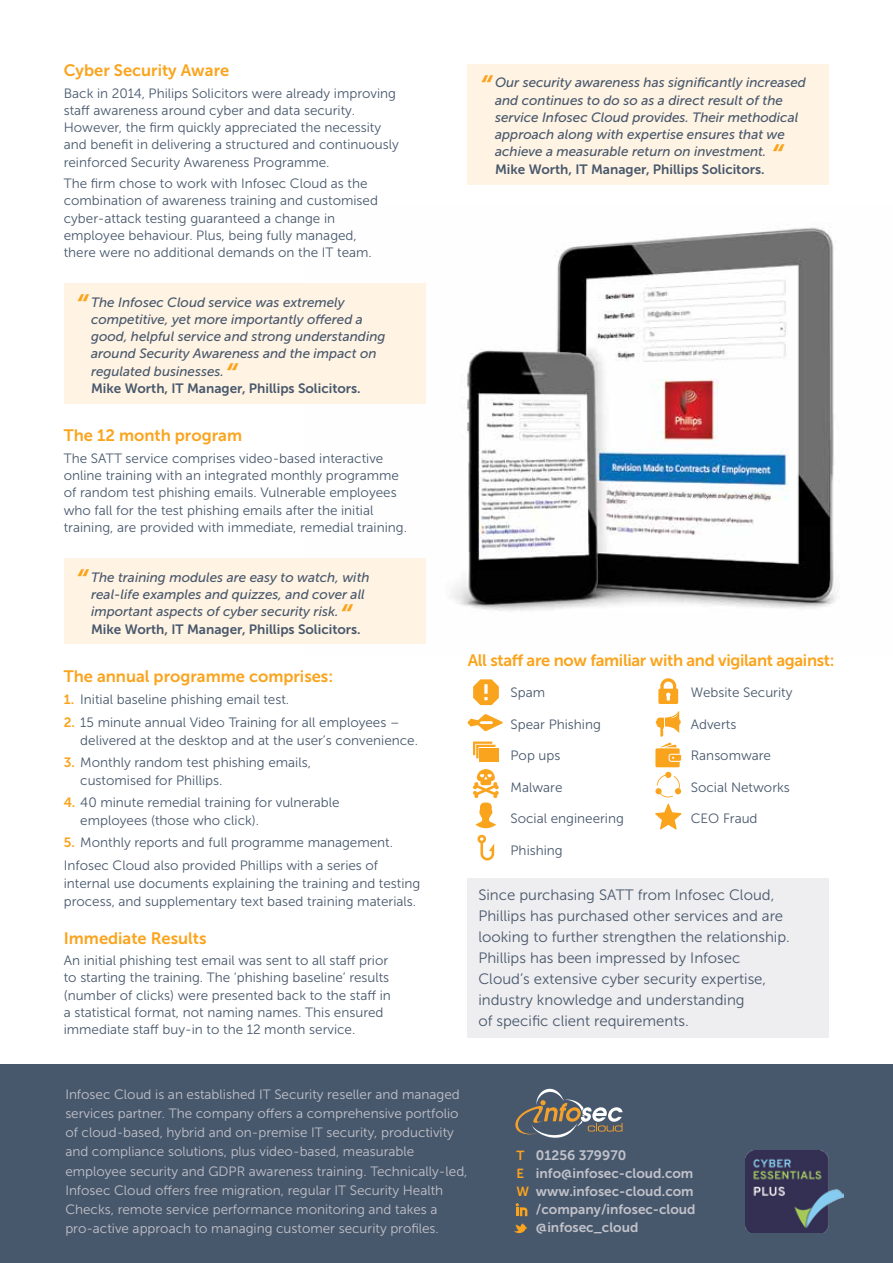
<style>
.page{position:relative;width:893px;height:1263px;background:#fff}
.page>*{position:absolute;margin:0;border:0;box-sizing:border-box;transform-origin:0 0}
.t1{font:italic 36px "Museo Sans 500";color:#faa41d}
.t2{font:16.5px "Museo Sans 700";color:#faa41d}
.t3{font:16.5px "Museo Sans 700";letter-spacing:-.02em;color:#faa41d}
.t4{font:15px/21px "Museo Sans 300";color:#48586c}
.t5{font:13.65px "Museo Sans 700";color:#c2c2ca}
.t6{font:13.5px/17.2px "Museo Sans 300";color:#48586c}
.t7{font:italic 13.5px/17.2px "Museo Sans 500";color:#48586c}
.t8{font:13.5px/19.2px "Museo Sans 300";color:#c2c2ca}
.t9{font:13.5px "Museo Sans 700";color:#48586c}
.s1{font-family:"Museo Sans 700";color:#faa41d}
.s2{font-size:13.2px;color:#faa41d}
</style>
<div class="page">
<img style="left:304px;top:227px;width:535px;height:417px">
<div style="left:468px;top:878px;width:361px;height:159px;background:#eeedef"></div>
<div style="left:64px;top:283px;width:361px;height:120px;background:#fff3e3"></div>
<div style="left:468px;top:64px;width:361px;height:120px;background:#fff3e3"></div>
<div style="left:64px;top:558px;width:361px;height:86px;background:#fff3e3"></div>
<div style="left:0;top:1064px;width:893px;height:199px;background:#48586c"></div>
<svg style="left:516px;top:1203px;width:11px;height:13px"></svg>
<svg style="left:514px;top:1223px;width:13px;height:11px"></svg>
<svg style="left:515px;top:1089px;width:108px;height:49px"></svg>
<svg style="left:468px;top:714px;width:35px;height:17px"></svg>
<svg style="left:477px;top:835px;width:17px;height:25px"></svg>
<svg style="left:473px;top:679px;width:26px;height:26px"></svg>
<div style="left:479px;top:748px;width:20px;height:13px;background:#faa41d"></div>
<svg style="left:473px;top:741px;width:22px;height:17px"></svg>
<svg style="left:473px;top:769px;width:26px;height:59px"></svg>
<svg style="left:658px;top:678px;width:20px;height:26px"></svg>
<svg style="left:655px;top:711px;width:26px;height:86px"></svg>
<svg style="left:655px;top:804px;width:27px;height:26px"></svg>
<img style="left:745px;top:1150px;width:99px;height:83px">
<p class="t2" style="left:64px;top:61px;width:167px">Cyber Security Aware</p>
<p class="t6" style="left:64px;top:84px;width:337px">Back in 2014, Philips Solicitors were already improving staff awareness around cyber and data security.<br>However, the firm quickly appreciated the necessity and benefit in delivering a structured and continuously reinforced Security Awareness Programme.</p>
<p class="t6" style="left:64px;top:175px;width:316px">The firm chose to work with Infosec Cloud as the combination of awareness training and customised cyber-attack testing guaranteed a change in employee behaviour. Plus, being fully managed, there were no additional demands on the IT team.</p>
<h1 class="t1" style="left:74px;top:288px;width:15px">“</h1>
<p class="t7" style="left:91px;top:293px;width:296px">The Infosec Cloud service was extremely competitive, yet more importantly offered a good, helpful service and strong understanding around Security Awareness and the impact on regulated businesses.</p>
<h1 class="t1" style="left:224px;top:357px;width:15px">“</h1>
<p class="t9" style="left:91px;top:381px;width:271px">Mike Worth, IT Manager, Phillips Solicitors.</p>
<p class="t2" style="left:64px;top:426px;width:180px">The 12 month program</p>
<p class="t6" style="left:64px;top:450px;width:345px">The SATT service comprises video-based interactive online training with an integrated monthly programme of random test phishing emails. Vulnerable employees who fall for the test phishing emails after the initial training, are provided with immediate, remedial training.</p>
<h1 class="t1" style="left:74px;top:563px;width:15px">“</h1>
<p class="t7" style="left:91px;top:569px;width:280px">The training modules are easy to watch, with real-life examples and quizzes, and cover all important aspects of cyber security risk.</p>
<h1 class="t1" style="left:338px;top:598px;width:15px">“</h1>
<p class="t9" style="left:91px;top:621px;width:271px">Mike Worth, IT Manager, Phillips Solicitors.</p>
<p class="t2" style="left:64px;top:667px;width:271px">The annual programme comprises:</p>
<p class="t6" style="left:64px;top:691px;width:227px"><span class="s1">1.</span> Initial baseline phishing email test.</p>
<p class="t6" style="left:80px;top:713px;width:339px;line-height:18px;text-indent:-16px"><span class="s1">2.</span> 15 minute annual Video Training for all employees – delivered at the desktop and at the user’s convenience.</p>
<p class="t6" style="left:80px;top:753px;width:232px;line-height:18px;text-indent:-16px"><span class="s1">3.</span> Monthly random test phishing emails, customised for Phillips.</p>
<p class="t6" style="left:80px;top:794px;width:261px;line-height:18px;text-indent:-16px"><span class="s1">4.</span> 40 minute remedial training for vulnerable employees (those who click).</p>
<p class="t6" style="left:64px;top:832px;width:331px;line-height:22.2px"><span class="s1">5.</span> Monthly reports and full programme management.<br>Infosec Cloud also provided Phillips with a series of</p>
<p class="t6" style="left:64px;top:874px;width:358px;line-height:18px">internal use documents explaining the training and testing process, and supplementary text based training materials.</p>
<p class="t2" style="left:64px;top:929px;width:144px">Immediate Results</p>
<p class="t6" style="left:64px;top:952px;width:329px">An initial phishing test email was sent to all staff prior to starting the training. The ‘phishing baseline’ results (number of clicks) were presented back to the staff in a statistical format, not naming names. This ensured immediate staff buy-in to the 12 month service.</p>
<h1 class="t1" style="left:478px;top:69px;width:15px">“</h1>
<p class="t7" style="left:495px;top:74px;width:312px">Our security awareness has significantly increased and continues to do so as a direct result of the service Infosec Cloud provides. Their methodical approach along with expertise ensures that we achieve a measurable return on investment.</p>
<h1 class="t1" style="left:770px;top:138px;width:15px">“</h1>
<p class="t9" style="left:495px;top:161px;width:271px">Mike Worth, IT Manager, Phillips Solicitors.</p>
<p class="t3" style="left:468px;top:651px;width:368px">All staff are now familiar with and vigilant against:</p>
<p class="t6" style="left:511px;top:684px;width:36px">Spam</p>
<p class="t6" style="left:511px;top:715px;width:92px">Spear Phishing</p>
<p class="t6" style="left:511px;top:747px;width:51px">Pop ups</p>
<p class="t6" style="left:511px;top:778px;width:53px">Malware</p>
<p class="t6" style="left:511px;top:810px;width:115px">Social engineering</p>
<p class="t6" style="left:511px;top:841px;width:54px">Phishing</p>
<p class="t6" style="left:691px;top:684px;width:103px">Website Security</p>
<p class="t6" style="left:691px;top:715px;width:47px">Adverts</p>
<p class="t6" style="left:691px;top:747px;width:82px">Ransomware</p>
<p class="t6" style="left:691px;top:778px;width:101px">Social Networks</p>
<p class="t6" style="left:691px;top:810px;width:68px">CEO Fraud</p>
<p class="t4" style="left:478px;top:885px;width:313px">Since purchasing SATT from Infosec Cloud, Phillips has purchased other services and are looking to further strengthen the relationship.<br>Phillips has been impressed by Infosec Cloud’s extensive cyber security expertise, industry knowledge and understanding<br>of specific client requirements.</p>
<p class="t8" style="left:65px;top:1085px;width:404px">Infosec Cloud is an established IT Security reseller and managed services partner. The company offers a comprehensive portfolio of cloud-based, hybrid and on-premise IT security, productivity and compliance solutions, plus video-based, measurable employee security and GDPR awareness training. Technically-led, Infosec Cloud offers free migration, regular IT Security Health Checks, remote service performance monitoring and takes a pro-active approach to managing customer security profiles.</p>
<p class="t5" style="left:516px;top:1148px;width:111px"><span class="s2">T</span> 01256 379970</p>
<p class="t5" style="left:516px;top:1166px;width:178px"><span class="s2">E</span> info@infosec-cloud.com</p>
<p class="t5" style="left:516px;top:1184px;width:179px"><span class="s2">W</span> www.infosec-cloud.com</p>
<p class="t5" style="left:536px;top:1202px;width:161px">/company/infosec-cloud</p>
<p class="t5" style="left:536px;top:1220px;width:104px">@infosec_cloud</p>
</div>
